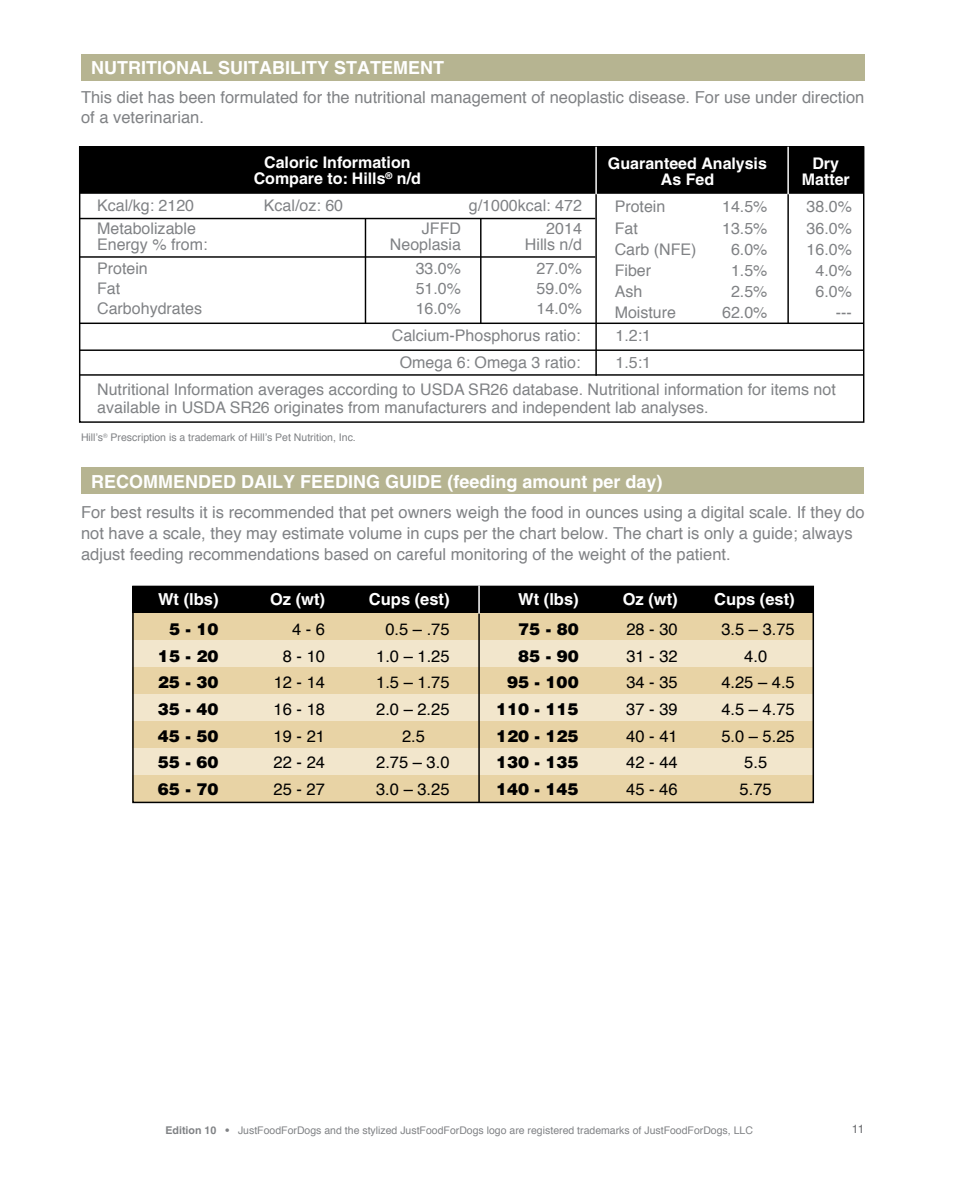
<style>
.page{position:relative;width:959px;height:1188px;background:#fff}
.page>*{position:absolute;margin:0;border:0;box-sizing:border-box;transform-origin:0 0}
.t1{font:700 18px "Helvetica";color:#fff}
.t2{font:16.5px/21px "Helvetica";color:#808285}
.t3{font:16.5px "Helvetica";color:#000}
.t4{font:900 16.5px "Helvetica";color:#000}
.t5{font:700 16.5px "Helvetica";color:#fff}
.t6{font:16.05px/26.8px "Helvetica";color:#808285;text-align:right}
.t7{font:700 16.05px/16px "Helvetica";color:#fff;text-align:center}
.t8{font:12px "Helvetica";color:#6d6e71}
.t9{font:10.5px "Helvetica";color:#808285}
.s1{font-weight:700;font-size:10.65px}
</style>
<div class="page">
<div style="left:81px;top:54px;width:783px;height:27px;background:#b6b491"></div>
<div style="left:80px;top:146px;width:783px;height:46px;background:#000"></div>
<hr style="left:595px;top:147px;width:2px;height:229px;background:#000">
<hr style="left:480px;top:219px;width:1px;height:104px;background:#000">
<hr style="left:365px;top:219px;width:1px;height:104px;background:#000">
<hr style="left:787px;top:147px;width:1px;height:177px;background:#000">
<hr style="left:80px;top:218px;width:515px;height:1px;background:#000">
<hr style="left:80px;top:256px;width:515px;height:2px;background:#000">
<hr style="left:80px;top:323px;width:783px;height:1px;background:#000">
<hr style="left:80px;top:349px;width:783px;height:2px;background:#000">
<hr style="left:80px;top:374px;width:783px;height:2px;background:#000">
<hr style="left:80px;top:191px;width:783px;height:3px;background:#000">
<hr style="left:595px;top:147px;width:2px;height:47px;background:#fff">
<hr style="left:787px;top:147px;width:1px;height:47px;background:#fff">
<div style="left:132px;top:613px;width:681px;height:27px;background:#e8d3a5"></div>
<div style="left:132px;top:667px;width:681px;height:27px;background:#e8d3a5"></div>
<div style="left:132px;top:640px;width:682px;height:27px;background:#f2e6cc"></div>
<div style="left:132px;top:694px;width:682px;height:27px;background:#f2e6cc"></div>
<div style="left:132px;top:748px;width:682px;height:27px;background:#f2e6cc"></div>
<div style="left:132px;top:721px;width:681px;height:27px;background:#e8d3a5"></div>
<div style="left:132px;top:775px;width:681px;height:27px;background:#e8d3a5"></div>
<div style="left:132px;top:586px;width:681px;height:27px;background:#000"></div>
<hr style="left:478px;top:613px;width:2px;height:189px;background:#000">
<div style="left:132px;top:586px;width:682px;height:217px;border:2px solid #000"></div>
<hr style="left:478px;top:586px;width:2px;height:27px;background:#fff">
<div style="left:81px;top:467px;width:782px;height:27px;background:#b6b491"></div>
<p class="t1" style="left:91px;top:57px;width:354px">NUTRITIONAL SUITABILITY STATEMENT</p>
<p class="t2" style="left:81px;top:88px;width:784px;line-height:19.5px">This diet has been formulated for the nutritional management of neoplastic disease. For use under direction of a veterinarian.</p>
<p class="t7" style="left:254px;top:154px;width:169px">Caloric Information<br>Compare to: Hills<sup>®</sup> n/d</p>
<p class="t6" style="left:97px;top:193px;width:98px">Kcal/kg: 2120</p>
<p class="t6" style="left:264px;top:193px;width:81px">Kcal/oz: 60</p>
<p class="t6" style="left:469px;top:193px;width:114px">g/1000kcal: 472</p>
<p class="t6" style="left:97px;top:215px;width:100px">Metabolizable</p>
<p class="t6" style="left:422px;top:215px;width:41px">JFFD</p>
<p class="t6" style="left:546px;top:215px;width:37px">2014</p>
<p class="t6" style="left:97px;top:231px;width:112px">Energy % from:</p>
<p class="t6" style="left:390px;top:231px;width:73px">Neoplasia</p>
<p class="t6" style="left:525px;top:231px;width:58px">Hills n/d</p>
<p class="t6" style="left:97px;top:255px;width:52px">Protein</p>
<p class="t6" style="left:415px;top:255px;width:47px">33.0%</p>
<p class="t6" style="left:536px;top:255px;width:47px">27.0%</p>
<p class="t6" style="left:97px;top:275px;width:25px">Fat</p>
<p class="t6" style="left:416px;top:275px;width:47px">51.0%</p>
<p class="t6" style="left:536px;top:275px;width:47px">59.0%</p>
<p class="t6" style="left:97px;top:296px;width:106px">Carbohydrates</p>
<p class="t6" style="left:415px;top:296px;width:47px">16.0%</p>
<p class="t6" style="left:392px;top:296px;width:192px">14.0%<br>Calcium-Phosphorus ratio:</p>
<p class="t7" style="left:608px;top:155px;width:160px">Guaranteed Analysis</p>
<p class="t7" style="left:812px;top:155px;width:28px">Dry</p>
<p class="t7" style="left:660px;top:171px;width:55px">As Fed</p>
<p class="t7" style="left:801px;top:171px;width:50px">Matter</p>
<p class="t6" style="left:614px;top:194px;width:52px">Protein</p>
<p class="t6" style="left:722px;top:194px;width:47px">14.5%</p>
<p class="t6" style="left:806px;top:194px;width:47px">38.0%</p>
<p class="t6" style="left:614px;top:215px;width:25px">Fat</p>
<p class="t6" style="left:722px;top:215px;width:47px">13.5%</p>
<p class="t6" style="left:806px;top:215px;width:47px">36.0%</p>
<p class="t6" style="left:614px;top:236px;width:83px">Carb (NFE)</p>
<p class="t6" style="left:731px;top:236px;width:38px">6.0%</p>
<p class="t6" style="left:806px;top:236px;width:47px">16.0%</p>
<p class="t6" style="left:614px;top:257px;width:38px">Fiber</p>
<p class="t6" style="left:731px;top:257px;width:38px">1.5%</p>
<p class="t6" style="left:815px;top:257px;width:38px">4.0%</p>
<p class="t6" style="left:614px;top:278px;width:29px">Ash</p>
<p class="t6" style="left:731px;top:278px;width:38px">2.5%</p>
<p class="t6" style="left:815px;top:278px;width:38px">6.0%</p>
<p class="t6" style="left:614px;top:299px;width:63px">Moisture</p>
<p class="t6" style="left:722px;top:299px;width:47px">62.0%</p>
<p class="t6" style="left:836px;top:299px;width:17px">---</p>
<p class="t6" style="left:615px;top:323px;width:37px">1.2:1</p>
<p class="t6" style="left:400px;top:350px;width:182px">Omega 6: Omega 3 ratio:</p>
<p class="t6" style="left:97px;top:349px;width:740px;text-align:left;text-indent:518px">1.5:1<br>Nutritional Information averages according to USDA SR26 database. Nutritional information for items not</p>
<p class="t6" style="left:97px;top:394px;width:613px">available in USDA SR26 originates from manufacturers and independent lab analyses.</p>
<p class="t9" style="left:81px;top:430px;width:276px">Hill’s<sup>®</sup> Prescription is a trademark of Hill’s Pet Nutrition, Inc.</p>
<p class="t1" style="left:91px;top:470px;width:573px">RECOMMENDED DAILY FEEDING GUIDE (feeding amount per day)</p>
<p class="t2" style="left:81px;top:503px;width:785px">For best results it is recommended that pet owners weigh the food in ounces using a digital scale. If they do not have a scale, they may estimate volume in cups per the chart below. The chart is only a guide; always adjust feeding recommendations based on careful monitoring of the weight of the patient.</p>
<p class="t5" style="left:158px;top:589px;width:62px">Wt (lbs)</p>
<p class="t5" style="left:270px;top:589px;width:56px">Oz (wt)</p>
<p class="t5" style="left:369px;top:589px;width:82px">Cups (est)</p>
<p class="t5" style="left:518px;top:589px;width:62px">Wt (lbs)</p>
<p class="t5" style="left:622px;top:589px;width:56px">Oz (wt)</p>
<p class="t5" style="left:714px;top:589px;width:82px">Cups (est)</p>
<p class="t4" style="left:169px;top:618px;width:51px">5 - 10</p>
<p class="t3" style="left:292px;top:617px;width:35px">4 - 6</p>
<p class="t3" style="left:385px;top:617px;width:66px">0.5 – .75</p>
<p class="t4" style="left:518px;top:618px;width:62px">75 - 80</p>
<p class="t3" style="left:626px;top:617px;width:53px">28 - 30</p>
<p class="t3" style="left:721px;top:617px;width:75px">3.5 – 3.75</p>
<p class="t4" style="left:158px;top:645px;width:62px">15 - 20</p>
<p class="t3" style="left:283px;top:643px;width:44px">8 - 10</p>
<p class="t3" style="left:376px;top:643px;width:75px">1.0 – 1.25</p>
<p class="t4" style="left:518px;top:645px;width:62px">85 - 90</p>
<p class="t3" style="left:626px;top:643px;width:53px">31 - 32</p>
<p class="t3" style="left:744px;top:643px;width:24px">4.0</p>
<p class="t4" style="left:158px;top:672px;width:62px">25 - 30</p>
<p class="t3" style="left:274px;top:670px;width:53px">12 - 14</p>
<p class="t3" style="left:376px;top:670px;width:75px">1.5 – 1.75</p>
<p class="t4" style="left:507px;top:672px;width:73px">95 - 100</p>
<p class="t3" style="left:626px;top:670px;width:53px">34 - 35</p>
<p class="t3" style="left:721px;top:670px;width:75px">4.25 – 4.5</p>
<p class="t4" style="left:158px;top:698px;width:62px">35 - 40</p>
<p class="t3" style="left:274px;top:696px;width:53px">16 - 18</p>
<p class="t3" style="left:376px;top:696px;width:75px">2.0 – 2.25</p>
<p class="t4" style="left:496px;top:698px;width:84px">110 - 115</p>
<p class="t3" style="left:626px;top:696px;width:53px">37 - 39</p>
<p class="t3" style="left:721px;top:696px;width:75px">4.5 – 4.75</p>
<p class="t4" style="left:158px;top:725px;width:62px">45 - 50</p>
<p class="t3" style="left:273px;top:723px;width:53px">19 - 21</p>
<p class="t3" style="left:402px;top:723px;width:24px">2.5</p>
<p class="t4" style="left:496px;top:725px;width:84px">120 - 125</p>
<p class="t3" style="left:626px;top:723px;width:53px">40 - 41</p>
<p class="t3" style="left:721px;top:723px;width:75px">5.0 – 5.25</p>
<p class="t4" style="left:158px;top:751px;width:62px">55 - 60</p>
<p class="t3" style="left:273px;top:750px;width:53px">22 - 24</p>
<p class="t3" style="left:376px;top:750px;width:75px">2.75 – 3.0</p>
<p class="t4" style="left:496px;top:751px;width:84px">130 - 135</p>
<p class="t3" style="left:626px;top:750px;width:53px">42 - 44</p>
<p class="t3" style="left:744px;top:750px;width:24px">5.5</p>
<p class="t4" style="left:158px;top:778px;width:62px">65 - 70</p>
<p class="t3" style="left:273px;top:776px;width:53px">25 - 27</p>
<p class="t3" style="left:376px;top:776px;width:75px">3.0 – 3.25</p>
<p class="t4" style="left:496px;top:778px;width:84px">140 - 145</p>
<p class="t3" style="left:626px;top:776px;width:53px">45 - 46</p>
<p class="t3" style="left:739px;top:776px;width:34px">5.75</p>
<p class="t9" style="left:165px;top:1122px;width:589px"><span class="s1">Edition 10 •</span> JustFoodForDogs and the stylized JustFoodForDogs logo are registered trademarks of JustFoodForDogs, LLC</p>
<p class="t8" style="left:852px;top:1120px;width:14px">11</p>
</div>
